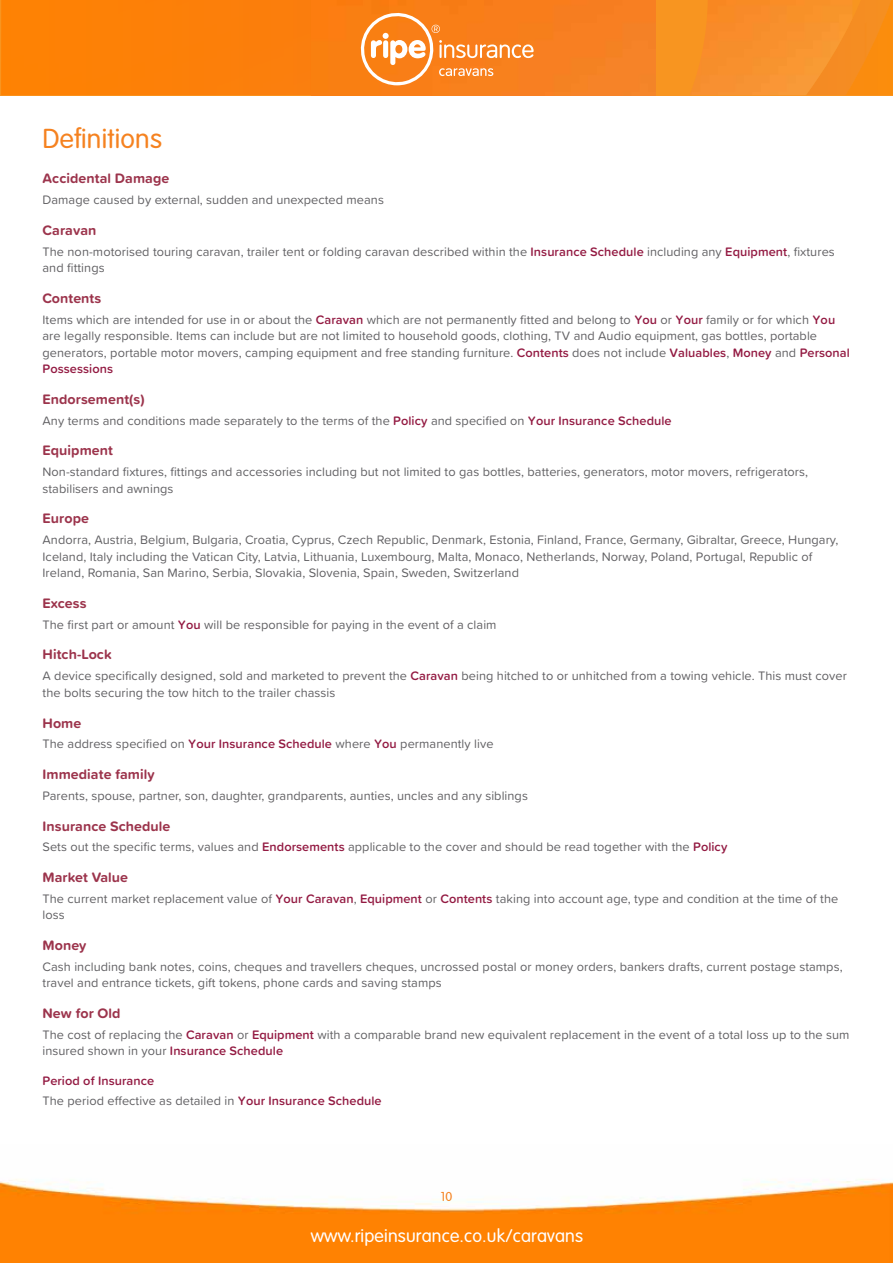
<style>
.page{position:relative;width:893px;height:1263px;background:#fff}
.page>*{position:absolute;margin:0;border:0;box-sizing:border-box;transform-origin:0 0}
.t1{font:300 27px "VAG Rounded Std";letter-spacing:.01em;color:#f58220}
.t2{font:300 18px "VAG Rounded Std";letter-spacing:.01em;color:#fff}
.t3{font:700 14.25px "Proxima Soft";letter-spacing:.005em;color:#9c344c}
.t4{font:12.75px/16.5px "Proxima Soft";letter-spacing:.005em;color:#626164}
.t5{font:600 12.75px/20.7px "Proxima Soft";letter-spacing:.005em;color:#931a42}
.t6{font:300 12.75px "VAG Rounded Std";color:#f58220}
.s1{font-weight:600;color:#931a42}
.s2{font-weight:400;color:#626164}
</style>
<div class="page">
<img style="left:0;top:1179px;width:893px;height:84px">
<svg style="left:0;top:0;width:893px;height:95px;background:#f8901a"></svg>
<img style="left:690px;top:0;width:162px;height:95px">
<img style="left:1px;top:0;width:655px;height:95px">
<svg style="left:361px;top:13px;width:173px;height:72px;background:#f9933f"></svg>
<h1 class="t1" style="left:43px;top:123px;width:121px">Definitions</h1>
<p class="t3" style="left:43px;top:168px;width:128px">Accidental Damage</p>
<p class="t4" style="left:43px;top:191px;width:343px">Damage caused by external, sudden and unexpected means</p>
<p class="t3" style="left:43px;top:219px;width:55px">Caravan</p>
<p class="t4" style="left:43px;top:242px;width:794px">The non-motorised touring caravan, trailer tent or folding caravan described within the <span class="s1">Insurance Schedule</span> including any <span class="s1">Equipment</span>, fixtures and fittings</p>
<p class="t3" style="left:43px;top:287px;width:60px">Contents</p>
<p class="t4" style="left:43px;top:310px;width:809px">Items which are intended for use in or about the <span class="s1">Caravan</span> which are not permanently fitted and belong to <span class="s1">You</span> or <span class="s1">Your</span> family or for which <span class="s1">You </span>are legally responsible. Items can include but are not limited to household goods, clothing, TV and Audio equipment, gas bottles, portable generators, portable motor movers, camping equipment and free standing furniture. <span class="s1">Contents</span> does not include <span class="s1">Valuables</span>, <span class="s1">Money</span> and <span class="s1">Personal Possessions</span></p>
<p class="t3" style="left:43px;top:388px;width:104px">Endorsement(s)</p>
<p class="t4" style="left:43px;top:411px;width:631px">Any terms and conditions made separately to the terms of the <span class="s1">Policy</span> and specified on <span class="s1">Your Insurance Schedule</span></p>
<p class="t3" style="left:43px;top:440px;width:72px">Equipment</p>
<p class="t4" style="left:43px;top:463px;width:767px">Non-standard fixtures, fittings and accessories including but not limited to gas bottles, batteries, generators, motor movers, refrigerators, stabilisers and awnings</p>
<p class="t3" style="left:43px;top:508px;width:48px">Europe</p>
<p class="t4" style="left:43px;top:531px;width:797px">Andorra, Austria, Belgium, Bulgaria, Croatia, Cyprus, Czech Republic, Denmark, Estonia, Finland, France, Germany, Gibraltar, Greece, Hungary,<br>Iceland, Italy including the Vatican City, Latvia, Lithuania, Luxembourg, Malta, Monaco, Netherlands, Norway, Poland, Portugal, Republic of<br>Ireland, Romania, San Marino, Serbia, Slovakia, Slovenia, Spain, Sweden, Switzerland</p>
<p class="t3" style="left:43px;top:592px;width:45px">Excess</p>
<p class="t4" style="left:43px;top:616px;width:456px">The first part or amount <span class="s1">You</span> will be responsible for paying in the event of a claim</p>
<p class="t3" style="left:43px;top:644px;width:71px">Hitch-Lock</p>
<p class="t4" style="left:43px;top:667px;width:806px">A device specifically designed, sold and marketed to prevent the <span class="s1">Caravan</span> being hitched to or unhitched from a towing vehicle. This must cover the bolts securing the tow hitch to the trailer chassis</p>
<p class="t3" style="left:43px;top:712px;width:40px">Home</p>
<p class="t4" style="left:43px;top:735px;width:452px">The address specified on <span class="s1">Your Insurance Schedule</span> where <span class="s1">You</span> permanently live</p>
<p class="t3" style="left:43px;top:763px;width:114px">Immediate family</p>
<p class="t4" style="left:43px;top:787px;width:487px">Parents, spouse, partner, son, daughter, grandparents, aunties, uncles and any siblings</p>
<p class="t3" style="left:43px;top:815px;width:129px">Insurance Schedule</p>
<p class="t4" style="left:43px;top:838px;width:686px">Sets out the specific terms, values and <span class="s1">Endorsements</span> applicable to the cover and should be read together with the <span class="s1">Policy</span></p>
<p class="t3" style="left:43px;top:866px;width:87px">Market Value</p>
<p class="t4" style="left:43px;top:890px;width:797px">The current market replacement value of <span class="s1">Your Caravan</span>, <span class="s1">Equipment</span> or <span class="s1">Contents</span> taking into account age, type and condition at the time of the loss</p>
<p class="t3" style="left:43px;top:934px;width:46px">Money</p>
<p class="t4" style="left:43px;top:958px;width:802px">Cash including bank notes, coins, cheques and travellers cheques, uncrossed postal or money orders, bankers drafts, current postage stamps, travel and entrance tickets, gift tokens, phone cards and saving stamps</p>
<p class="t3" style="left:43px;top:1002px;width:80px">New for Old</p>
<p class="t4" style="left:43px;top:1026px;width:808px">The cost of replacing the <span class="s1">Caravan</span> or <span class="s1">Equipment</span> with a comparable brand new equivalent replacement in the event of a total loss up to the sum insured shown in your <span class="s1">Insurance Schedule</span></p>
<p class="t5" style="left:43px;top:1069px;width:341px">Period of Insurance<br><span class="s2">The period effective as detailed in</span> Your Insurance Schedule</p>
<p class="t6" style="left:441px;top:1189px;width:13px">10</p>
<h2 class="t2" style="left:311px;top:1225px;width:274px">www.ripeinsurance.co.uk/caravans</h2>
</div>
